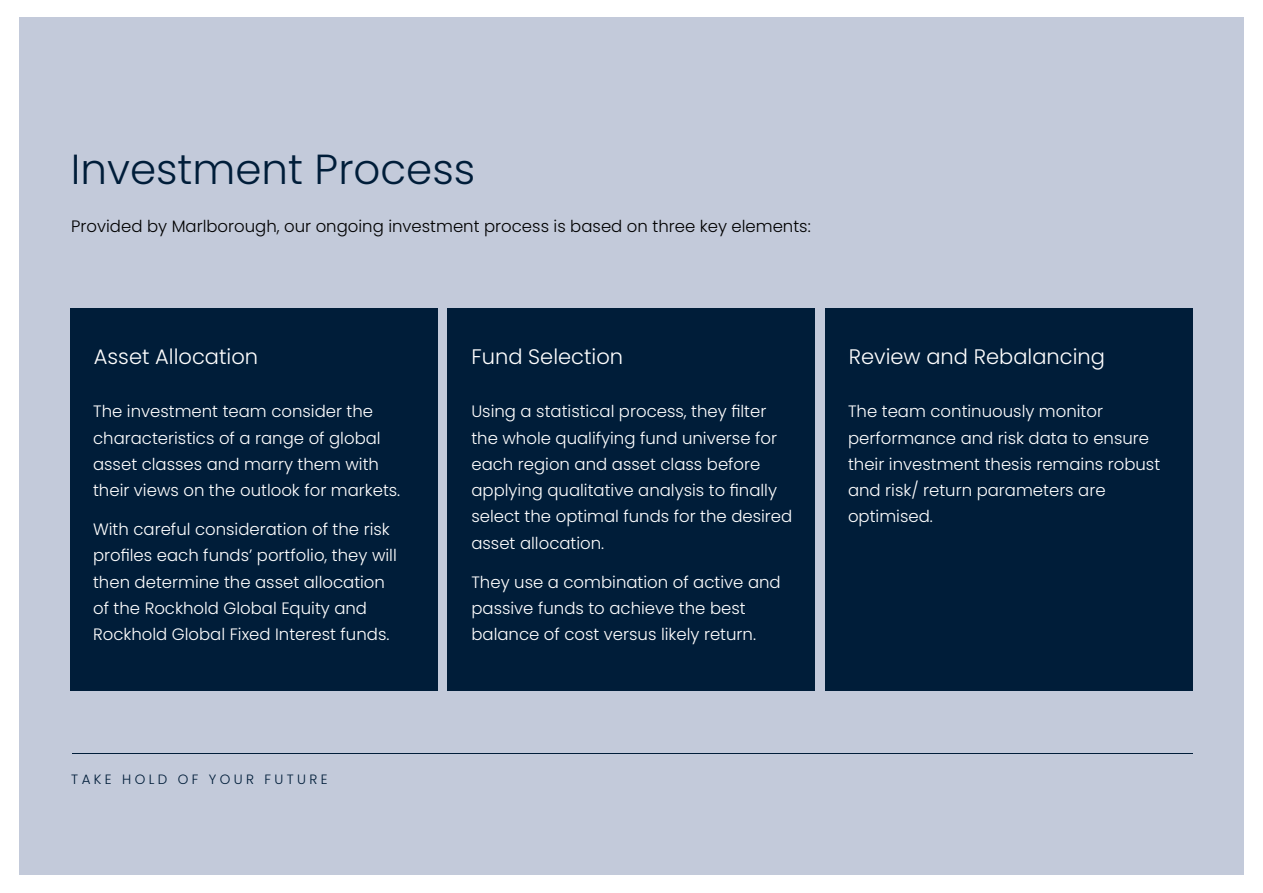
<style>
.page{position:relative;width:1263px;height:893px;background:#fff}
.page>*{position:absolute;margin:0;border:0;box-sizing:border-box;transform-origin:0 0}
.t1{font:300 42px "Poppins";color:#001d39}
.t2{font:300 21px "Poppins";color:#fff}
.t3{font:300 16.5px/26.2px "Poppins";color:#fff}
.t4{font:300 16.5px "Poppins";color:#000}
.t5{font:300 13.5px "Poppins";letter-spacing:.25em;color:#001d39}
</style>
<div class="page">
<div style="left:19px;top:18px;width:1225px;height:857px;background:#c3cada"></div>
<hr style="left:72px;top:753px;width:1120px;height:1px;background:#001d39">
<div style="left:71px;top:308px;width:367px;height:383px;background:#001d39"></div>
<div style="left:447px;top:308px;width:367px;height:383px;background:#001d39"></div>
<div style="left:825px;top:308px;width:367px;height:383px;background:#001d39"></div>
<h1 class="t1" style="left:71px;top:145px;width:406px">Investment Process</h1>
<p class="t4" style="left:71px;top:217px;width:741px">Provided by Marlborough, our ongoing investment process is based on three key elements:</p>
<p class="t2" style="left:94px;top:344px;width:166px">Asset Allocation</p>
<p class="t3" style="left:93px;top:399px;width:309px">The investment team consider the characteristics of a range of global asset classes and marry them with their views on the outlook for markets.</p>
<p class="t3" style="left:93px;top:516px;width:305px">With careful consideration of the risk profiles each funds’ portfolio, they will then determine the asset allocation of the Rockhold Global Equity and Rockhold Global Fixed Interest funds.</p>
<p class="t2" style="left:471px;top:344px;width:153px">Fund Selection</p>
<p class="t3" style="left:471px;top:399px;width:322px">Using a statistical process, they filter the whole qualifying fund universe for each region and asset class before applying qualitative analysis to finally select the optimal funds for the desired asset allocation.</p>
<p class="t3" style="left:471px;top:569px;width:311px">They use a combination of active and passive funds to achieve the best balance of cost versus likely return.</p>
<p class="t2" style="left:849px;top:344px;width:258px">Review and Rebalancing</p>
<p class="t3" style="left:848px;top:399px;width:314px">The team continuously monitor performance and risk data to ensure their investment thesis remains robust and risk/ return parameters are optimised.</p>
<p class="t5" style="left:71px;top:772px;width:258px">TAKE HOLD OF YOUR FUTURE</p>
</div>
